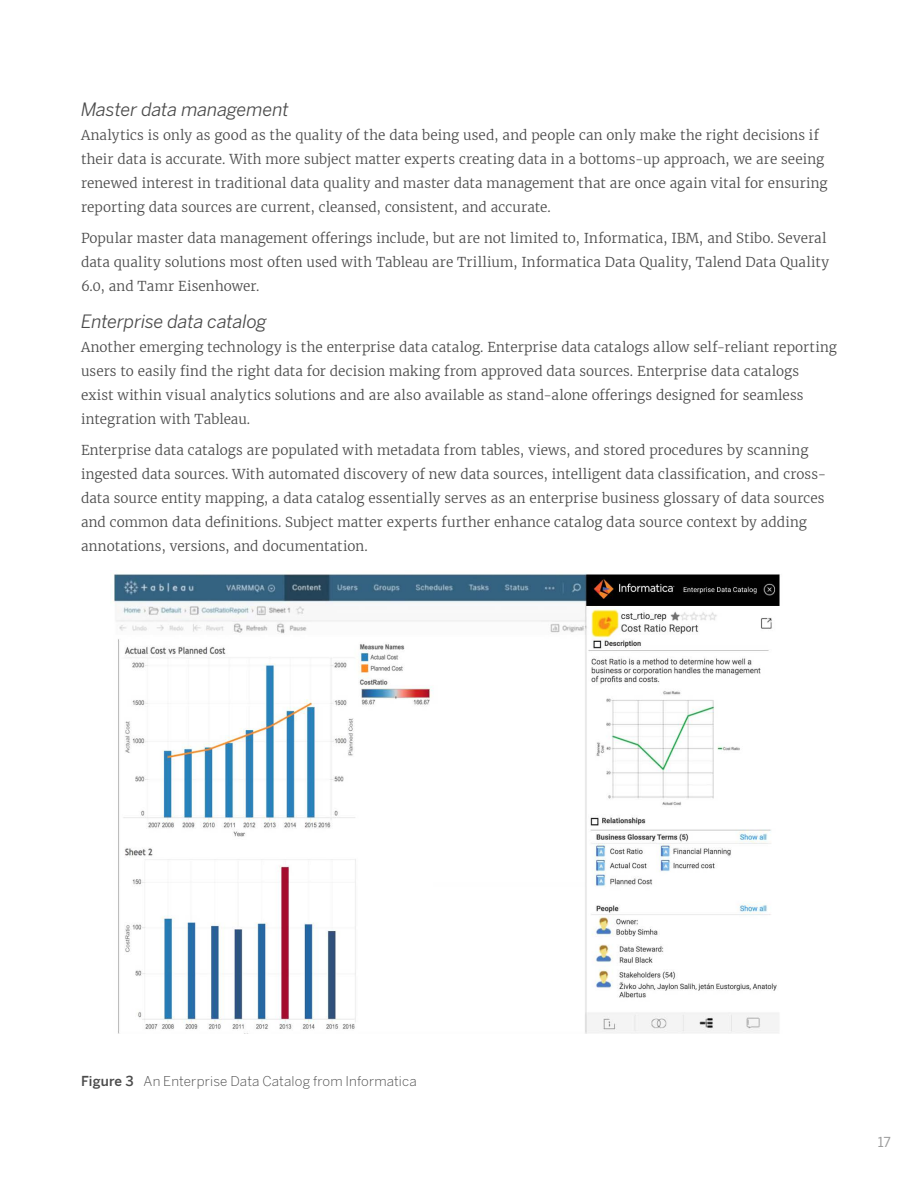
<style>
.page{position:relative;width:918px;height:1188px;background:#fff}
.page>*{position:absolute;margin:0;border:0;box-sizing:border-box;transform-origin:0 0}
.t1{font:italic 18px "Benton Sans";letter-spacing:-.01em;color:#4b4b4b}
.t2{font:300 13.5px/24px "Merriweather";letter-spacing:.005em;color:#4b4b4b}
.t3{font:300 13.5px "Benton Sans";letter-spacing:.01em;color:#4b4b4b}
.t4{font:13.5px "Benton Sans";color:#9b9b9b}
.s1{font-weight:500}
</style>
<div class="page">
<img style="left:114px;top:573px;width:666px;height:461px">
<h1 class="t1" style="left:81px;top:99px;width:209px">Master data management</h1>
<p class="t2" style="left:81px;top:123px;width:748px">Analytics is only as good as the quality of the data being used, and people can only make the right decisions if their data is accurate. With more subject matter experts creating data in a bottoms-up approach, we are seeing renewed interest in traditional data quality and master data management that are once again vital for ensuring reporting data sources are current, cleansed, consistent, and accurate.</p>
<p class="t2" style="left:81px;top:225px;width:750px">Popular master data management offerings include, but are not limited to, Informatica, IBM, and Stibo. Several data quality solutions most often used with Tableau are Trillium, Informatica Data Quality, Talend Data Quality<br>6.0, and Tamr Eisenhower.</p>
<h1 class="t1" style="left:81px;top:311px;width:187px">Enterprise data catalog</h1>
<p class="t2" style="left:81px;top:335px;width:758px">Another emerging technology is the enterprise data catalog. Enterprise data catalogs allow self-reliant reporting users to easily find the right data for decision making from approved data sources. Enterprise data catalogs<br>exist within visual analytics solutions and are also available as stand-alone offerings designed for seamless integration with Tableau.</p>
<p class="t2" style="left:81px;top:438px;width:747px">Enterprise data catalogs are populated with metadata from tables, views, and stored procedures by scanning ingested data sources. With automated discovery of new data sources, intelligent data classification, and cross&shy;data source entity mapping, a data catalog essentially serves as an enterprise business glossary of data sources and common data definitions. Subject matter experts further enhance catalog data source context by adding annotations, versions, and documentation.</p>
<p class="t3" style="left:81px;top:1073px;width:337px"><span class="s1">Figure 3</span> An Enterprise Data Catalog from Informatica</p>
<p class="t4" style="left:878px;top:1134px;width:15px">17</p>
</div>
